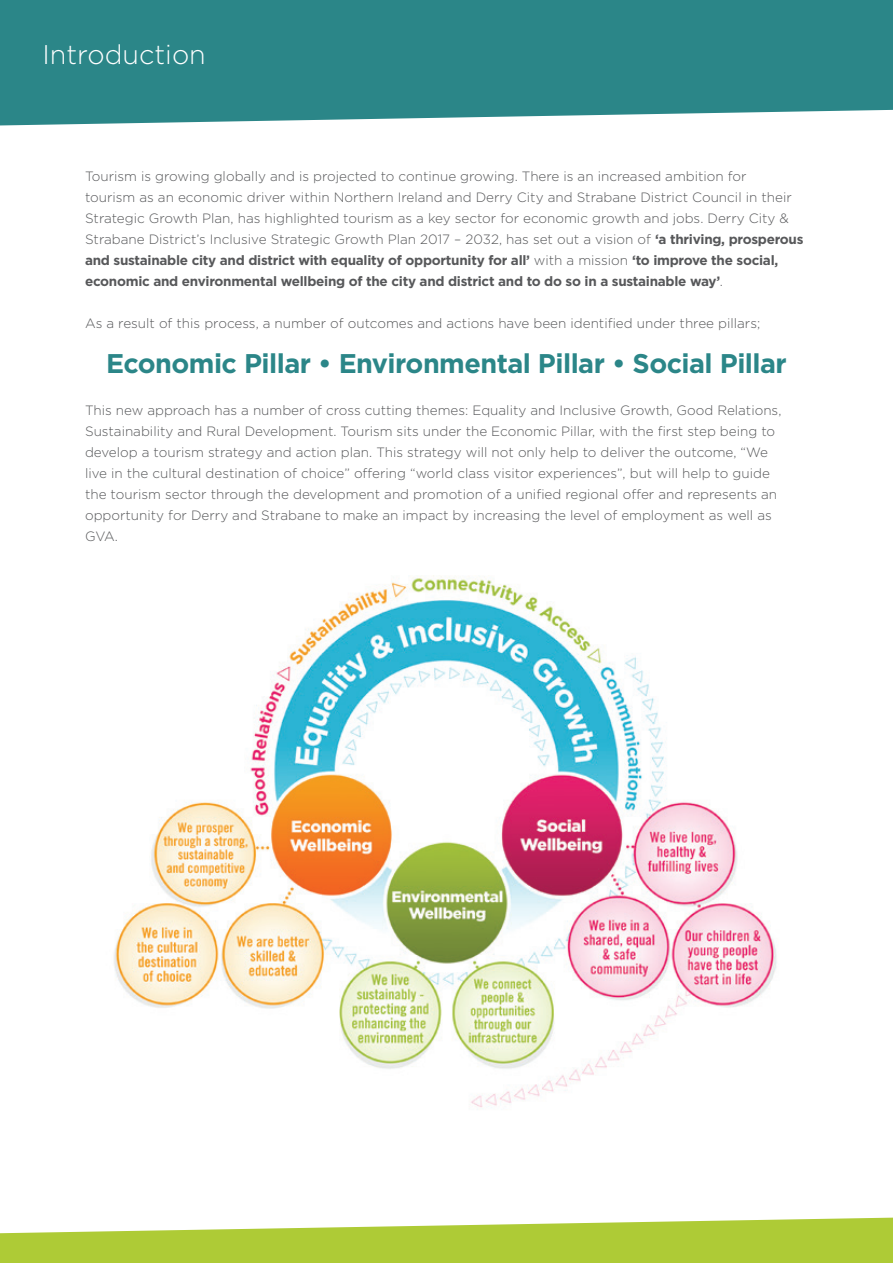
<style>
.page{position:relative;width:893px;height:1263px;background:#fff}
.page>*{position:absolute;margin:0;border:0;box-sizing:border-box;transform-origin:0 0}
.t1{font:700 27px "Gotham";letter-spacing:-.02em;color:#2b8688}
.t2{font:300 27px "Gotham";color:#fff}
.t3{font:300 13.5px/21px "Gotham";color:#57585a}
.s1{font-weight:700}
</style>
<div class="page">
<div style="left:0;top:0;width:893px;height:126px;background:#2b8688"></div>
<img style="left:114px;top:575px;width:663px;height:535px">
<svg style="left:0;top:1217px;width:893px;height:46px;fill:#aecb36"></svg>
<h1 class="t2" style="left:43px;top:37px;width:165px">Introduction</h1>
<p class="t3" style="left:85px;top:165px;width:720px">Tourism is growing globally and is projected to continue growing. There is an increased ambition for<br>tourism as an economic driver within Northern Ireland and Derry City and Strabane District Council in their Strategic Growth Plan, has highlighted tourism as a key sector for economic growth and jobs. Derry City &amp; Strabane District’s Inclusive Strategic Growth Plan 2017 – 2032, has set out a vision of <span class="s1">‘a thriving, prosperous and sustainable city and district with equality of opportunity for all’</span> with a mission <span class="s1">‘to improve the social, economic and environmental wellbeing of the city and district and to do so in a sustainable way’</span>.</p>
<p class="t3" style="left:85px;top:312px;width:677px">As a result of this process, a number of outcomes and actions have been identified under three pillars;</p>
<h1 class="t1" style="left:106px;top:345px;width:682px">Economic Pillar • Environmental Pillar • Social Pillar</h1>
<p class="t3" style="left:85px;top:399px;width:698px">This new approach has a number of cross cutting themes: Equality and Inclusive Growth, Good Relations, Sustainability and Rural Development. Tourism sits under the Economic Pillar, with the first step being to develop a tourism strategy and action plan. This strategy will not only help to deliver the outcome, “We live in the cultural destination of choice” offering “world class visitor experiences”, but will help to guide the tourism sector through the development and promotion of a unified regional offer and represents an opportunity for Derry and Strabane to make an impact by increasing the level of employment as well as GVA.</p>
</div>
